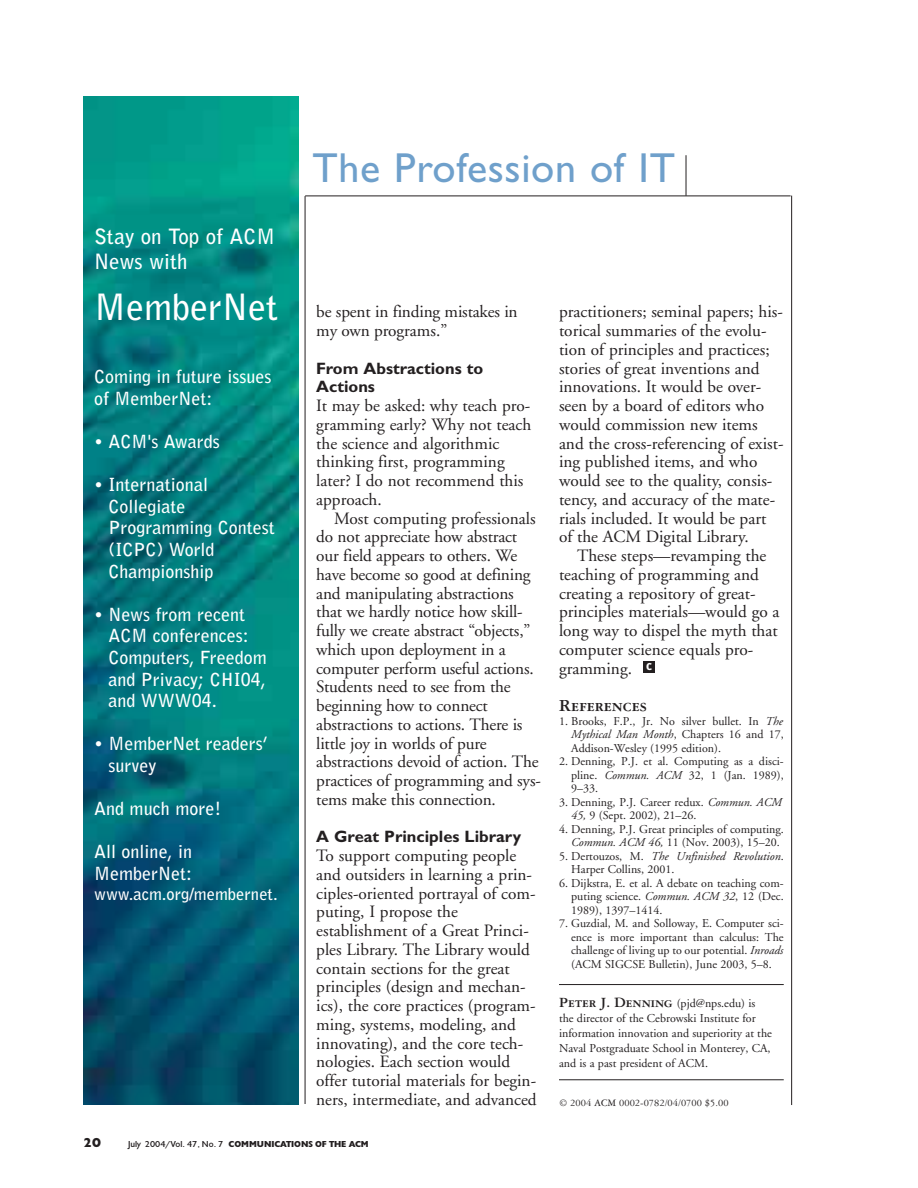
<style>
.page{position:relative;width:918px;height:1188px;background:#fff}
.page>*{position:absolute;margin:0;border:0;box-sizing:border-box;transform-origin:0 0}
.t1{font:42px "Gill Sans";letter-spacing:.015em;color:#6fa0cb}
.t2{font:700 36px "Bell Gothic";color:#fff}
.t3{font:700 21px/25.5px "Bell Gothic";color:#fff}
.t4{font:700 18px/21.6px "Bell Gothic";color:#fff}
.t5{font:18px "Garamond Three Bold SC";color:#231f20}
.t6{font:17.25px/18.8px "Adobe Garamond";color:#231f20}
.t7{font:700 16.5px/18.8px "Gill Sans";color:#231f20}
.t8{font:700 16.5px "Bell Gothic";color:#fff}
.t9{font:900 13.5px "Gill";color:#231f20}
.t10{font:700 13.5px "Meta";color:#fff}
.t11{font:12px/13.5px "Adobe Garamond";color:#231f20;text-align:justify}
.t12{font:10.5px "Garamond Three";color:#231f20}
.t13{font:900 9px "Gill";color:#231f20}
.s1{font-style:italic}
.s2{font-family:"Garamond Three Bold SC";font-size:15px}
.s3{font-weight:400}
</style>
<div class="page">
<hr style="left:559px;top:984px;width:225px;height:1px;background:#231f20">
<hr style="left:559px;top:1080px;width:225px;height:1px;background:#231f20">
<div style="left:643px;top:662px;width:12px;height:12px;background:#231f20"></div>
<hr style="left:305px;top:196px;width:486px;height:1px;background:#231f20">
<hr style="left:686px;top:155px;width:1px;height:41px;background:#231f20">
<hr style="left:305px;top:196px;width:1px;height:908px;background:#231f20">
<hr style="left:791px;top:196px;width:1px;height:909px;background:#231f20">
<img style="left:83px;top:96px;width:216px;height:1009px">
<p class="t3" style="left:94px;top:225px;width:182px">Stay on Top of ACM<br>News with</p>
<h2 class="t2" style="left:94px;top:293px;width:185px">MemberNet</h2>
<p class="t4" style="left:94px;top:367px;width:179px">Coming in future issues of MemberNet:</p>
<p class="t4" style="left:94px;top:432px;width:127px">• ACM's Awards</p>
<p class="t4" style="left:109px;top:475px;width:168px;text-indent:-14px">• International<br>Collegiate<br>Programming Contest (ICPC) World<br>Championship</p>
<p class="t4" style="left:109px;top:605px;width:160px;text-indent:-14px">• News from recent<br>ACM conferences:<br>Computers, Freedom and Privacy; CHI04, and WWW04.</p>
<p class="t4" style="left:109px;top:734px;width:161px;text-indent:-14px">• MemberNet readers’ survey</p>
<p class="t4" style="left:94px;top:799px;width:129px">And much more!</p>
<p class="t4" style="left:94px;top:842px;width:99px">All online, in<br>MemberNet:</p>
<p class="t8" style="left:94px;top:888px;width:185px">www.acm.org/membernet.</p>
<h1 class="t1" style="left:313px;top:154px;width:364px">The Profession of IT</h1>
<p class="t6" style="left:316px;top:304px;width:203px">be spent in finding mistakes in my own programs.”</p>
<p class="t7" style="left:316px;top:360px;width:169px">From Abstractions to<br>Actions</p>
<p class="t6" style="left:316px;top:398px;width:217px">It may be asked: why teach pro&shy;gramming early? Why not teach the science and algorithmic thinking first, programming later? I do not recommend this approach.</p>
<p class="t6" style="left:316px;top:510px;width:226px;text-indent:18px">Most computing professionals do not appreciate how abstract our field appears to others. We have become so good at defining and manipulating abstractions that we hardly notice how skill&shy;fully we create abstract “objects,” which upon deployment in a computer perform useful actions.<br>Students need to see from the beginning how to connect abstractions to actions. There is little joy in worlds of pure abstractions devoid of action. The practices of programming and sys&shy;tems make this connection.</p>
<p class="t7" style="left:316px;top:829px;width:206px">A Great Principles Library</p>
<p class="t6" style="left:316px;top:848px;width:222px">To support computing people and outsiders in learning a prin&shy;ciples-oriented portrayal of com&shy;puting, I propose the establishment of a Great Princi&shy;ples Library. The Library would contain sections for the great principles (design and mechan&shy;ics), the core practices (program&shy;ming, systems, modeling, and innovating), and the core tech&shy;nologies. Each section would offer tutorial materials for begin&shy;ners, intermediate, and advanced</p>
<p class="t6" style="left:559px;top:304px;width:226px">practitioners; seminal papers; his&shy;torical summaries of the evolu&shy;tion of principles and practices; stories of great inventions and innovations. It would be over&shy;seen by a board of editors who would commission new items and the cross-referencing of exist&shy;ing published items, and who would see to the quality, consis&shy;tency, and accuracy of the mate&shy;rials included. It would be part of the ACM Digital Library.</p>
<p class="t6" style="left:559px;top:548px;width:222px;text-indent:18px">These steps—revamping the teaching of programming and creating a repository of great&shy;principles materials—would go a long way to dispel the myth that computer science equals pro&shy;gramming.</p>
<p class="t5" style="left:559px;top:699px;width:89px">References</p>
<p class="t11" style="left:571px;top:715px;width:214px;text-indent:-12px">1. Brooks, F.P., Jr. No silver bullet. In <span class="s1">The Mythical Man Month</span>, Chapters 16 and 17, Addison-Wesley (1995 edition).</p>
<p class="t11" style="left:571px;top:756px;width:214px;text-indent:-12px">2. Denning, P.J. et al. Computing as a disci&shy;pline. <span class="s1">Commun. ACM</span> 32, 1 (Jan. 1989), 9–33.</p>
<p class="t11" style="left:571px;top:796px;width:212px;text-indent:-12px">3. Denning, P.J. Career redux. <span class="s1">Commun. ACM<br>45,</span> 9 (Sept. 2002), 21–26.</p>
<p class="t11" style="left:571px;top:823px;width:214px;text-indent:-12px">4. Denning, P.J. Great principles of computing.<br><span class="s1">Commun. ACM 46,</span> 11 (Nov. 2003), 15–20.</p>
<p class="t11" style="left:571px;top:850px;width:214px;text-indent:-12px">5. Dertouzos, M. <span class="s1">The Unfinished Revolution</span>.<br>Harper Collins, 2001.</p>
<p class="t11" style="left:571px;top:877px;width:214px;text-indent:-12px">6. Dijkstra, E. et al. A debate on teaching com&shy;puting science. <span class="s1">Commun. ACM 32</span>, 12 (Dec.<br>1989), 1397–1414.</p>
<p class="t11" style="left:571px;top:918px;width:214px;text-indent:-12px">7. Guzdial, M. and Solloway, E. Computer sci&shy;ence is more important than calculus: The challenge of living up to our potential. <span class="s1">Inroads </span>(ACM SIGCSE Bulletin), June 2003, 5–8.</p>
<p class="t11" style="left:559px;top:997px;width:214px;line-height:15px;text-align:left"><span class="s2">Peter J. Denning</span> (pjd@nps.edu) is the director of the Cebrowski Institute for information innovation and superiority at the Naval Postgraduate School in Monterey, CA, and is a past president of ACM.</p>
<p class="t12" style="left:559px;top:1099px;width:171px">© 2004 ACM 0002-0782/04/0700 $5.00</p>
<p class="t10" style="left:646px;top:661px;width:7px">c</p>
<p class="t9" style="left:83px;top:1138px;width:19px">20</p>
<p class="t13" style="left:128px;top:1141px;width:243px"><span class="s3">July 2004/Vol. 47, No. 7</span> COMMUNICATIONS OF THE ACM</p>
</div>
